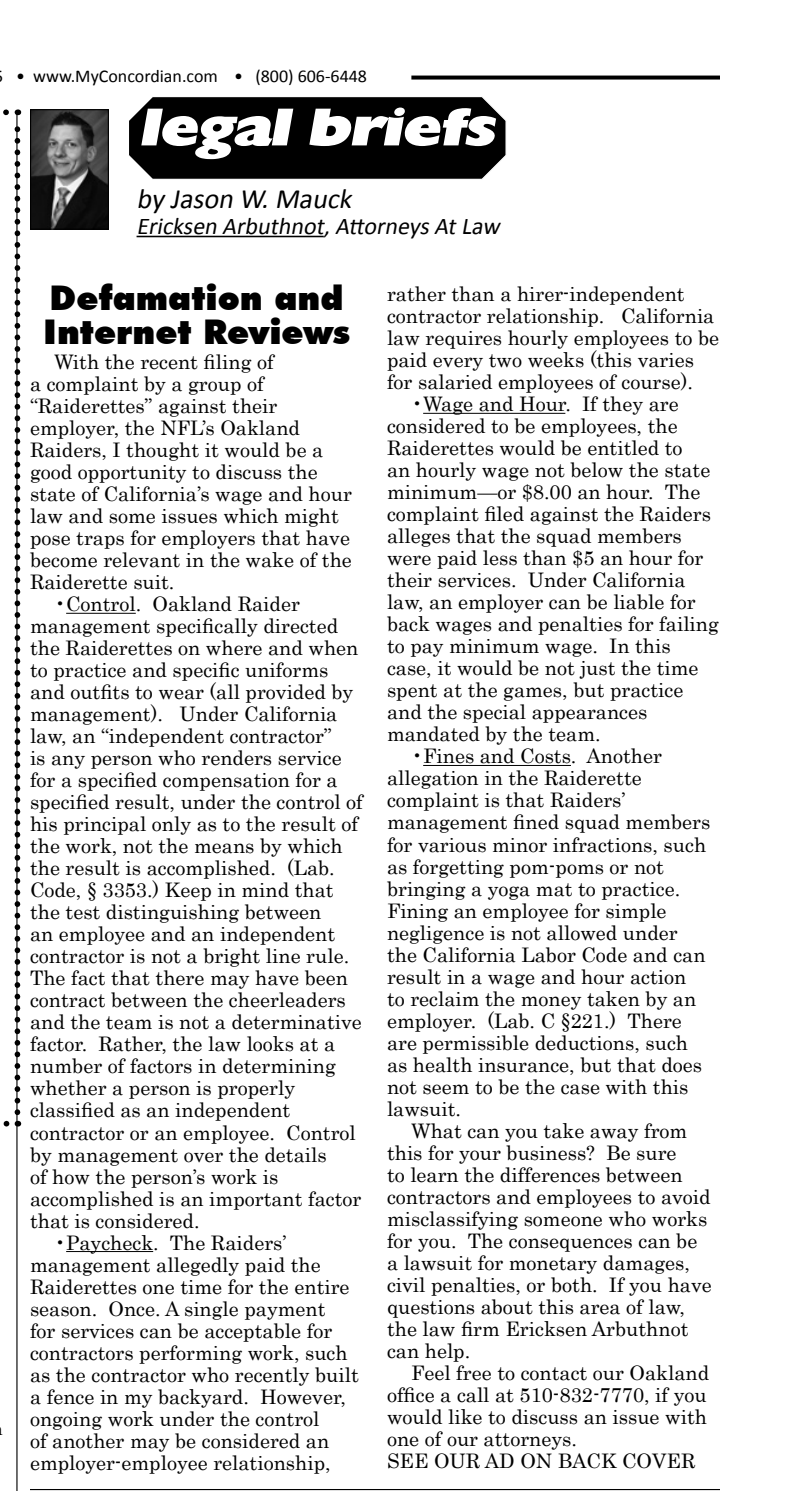
<style>
.page{position:relative;width:792px;height:1491px;background:#fff}
.page>*{position:absolute;margin:0;border:0;box-sizing:border-box;transform-origin:0 0}
.t1{font:italic 52.4px "Herald";color:#fff;scale:1.24 1}
.t2{font:900 34px/34px "Futura BT";color:#000}
.t3{font:italic 28px "Calibri";color:#000}
.t4{font:italic 24px "Calibri";color:#000}
.t5{font:20px/22px "Century";color:#000}
.t6{font:18px "Calibri";color:#000}
</style>
<div class="page">
<hr style="left:16px;top:112px;width:2px;height:1378px;background:#000">
<svg style="left:411px;top:75px;width:309px;height:5px;background:#323232"></svg>
<svg style="left:3px;top:1120px;width:15px;height:6px"></svg>
<svg style="left:15px;top:109px;width:5px;height:1003px"></svg>
<svg style="left:3px;top:109px;width:3px;height:6px"></svg>
<hr style="left:66px;top:613px;width:70px;height:1px;background:#000">
<hr style="left:66px;top:1251px;width:87px;height:1px;background:#000">
<hr style="left:423px;top:413px;width:142px;height:1px;background:#000">
<hr style="left:423px;top:765px;width:148px;height:1px;background:#000">
<div style="left:129px;top:97px;width:377px;height:82px;background:#000"></div>
<hr style="left:137px;top:236px;width:187px;height:1px;background:#000">
<img style="left:32px;top:111px;width:75px;height:117px">
<div style="left:30px;top:109px;width:79px;height:121px;border:1px solid #000"></div>
<hr style="left:30px;top:1488px;width:690px;height:2px;background:#000">
<p class="t6" style="left:16px;top:64px;width:353px">• www.MyConcordian.com • (800) 606-6448</p>
<p class="t1" style="left:139px;top:98px;width:297px">legal briefs</p>
<p class="t3" style="left:137px;top:181px;width:222px">by Jason W.Mauck</p>
<p class="t4" style="left:137px;top:211px;width:369px">Ericksen Arbuthnot,Attorneys AtLaw</p>
<p class="t2" style="left:43px;top:281px;width:308px">Defamation and<br>Internet Reviews</p>
<p class="t5" style="left:30px;top:349px;width:323px;text-indent:24px">With the recent filing of<br>a complaint by a group of “Raiderettes” against their employer, the NFL’s Oakland<br>Raiders, I thought it would be a good opportunity to discuss the state of California’s wage and hour law and some issues which might pose traps for employers that have become relevant in the wake of the<br>Raiderette suit.</p>
<p class="t5" style="left:30px;top:591px;width:334px;text-indent:24px">•Control. Oakland Raider management specifically directed the Raiderettes on where and when to practice and specific uniforms and outfits to wear (all provided by management). Under California law, an “independent contractor”<br>is any person who renders service for a specified compensation for a specified result, under the control of his principal only as to the result of the work, not the means by which the result is accomplished. (Lab.<br>Code, § 3353.) Keep in mind that the test distinguishing between<br>an employee and an independent contractor is not a bright line rule.<br>The fact that there may have been contract between the cheerleaders and the team is not a determinative factor. Rather, the law looks at a number of factors in determining whether a person is properly classified as an independent contractor or an employee. Control by management over the details<br>of how the person’s work is accomplished is an important factor that is considered.</p>
<p class="t5" style="left:30px;top:1229px;width:330px;text-indent:24px">•Paycheck. The Raiders’ management allegedly paid the<br>Raiderettes one time for the entire season. Once. A single payment<br>for services can be acceptable for contractors performing work, such as the contractor who recently built a fence in my backyard. However, ongoing work under the control<br>of another may be considered an employer-employee relationship,</p>
<p class="t5" style="left:387px;top:281px;width:334px">rather than a hirer-independent contractor relationship. California law requires hourly employees to be paid every two weeks (this varies for salaried employees of course).</p>
<p class="t5" style="left:387px;top:391px;width:333px;text-indent:24px">•Wage and Hour. If they are considered to be employees, the<br>Raiderettes would be entitled to<br>an hourly wage not below the state minimum—or $8.00 an hour. The complaint filed against the Raiders alleges that the squad members were paid less than $5 an hour for their services. Under California law, an employer can be liable for back wages and penalties for failing to pay minimum wage. In this case, it would be not just the time spent at the games, but practice and the special appearances mandated by the team.</p>
<p class="t5" style="left:387px;top:743px;width:325px;text-indent:24px">•Fines and Costs. Another allegation in the Raiderette complaint is that Raiders’ management fined squad members for various minor infractions, such as forgetting pom-poms or not bringing a yoga mat to practice.<br>Fining an employee for simple negligence is not allowed under the California Labor Code and can result in a wage and hour action<br>to reclaim the money taken by an employer. (Lab. C §221.) There are permissible deductions, such as health insurance, but that does not seem to be the case with this lawsuit.</p>
<p class="t5" style="left:387px;top:1117px;width:326px;text-indent:24px">What can you take away from this for your business? Be sure<br>to learn the differences between contractors and employees to avoid misclassifying someone who works for you. The consequences can be a lawsuit for monetary damages, civil penalties, or both. If you have questions about this area of law, the law firm Ericksen Arbuthnot can help.</p>
<p class="t5" style="left:387px;top:1359px;width:324px;text-indent:24px">Feel free to contact our Oakland office a call at 510-832-7770, if you would like to discuss an issue with one of our attorneys.<br>SEE OUR AD ON BACK COVER</p>
</div>
